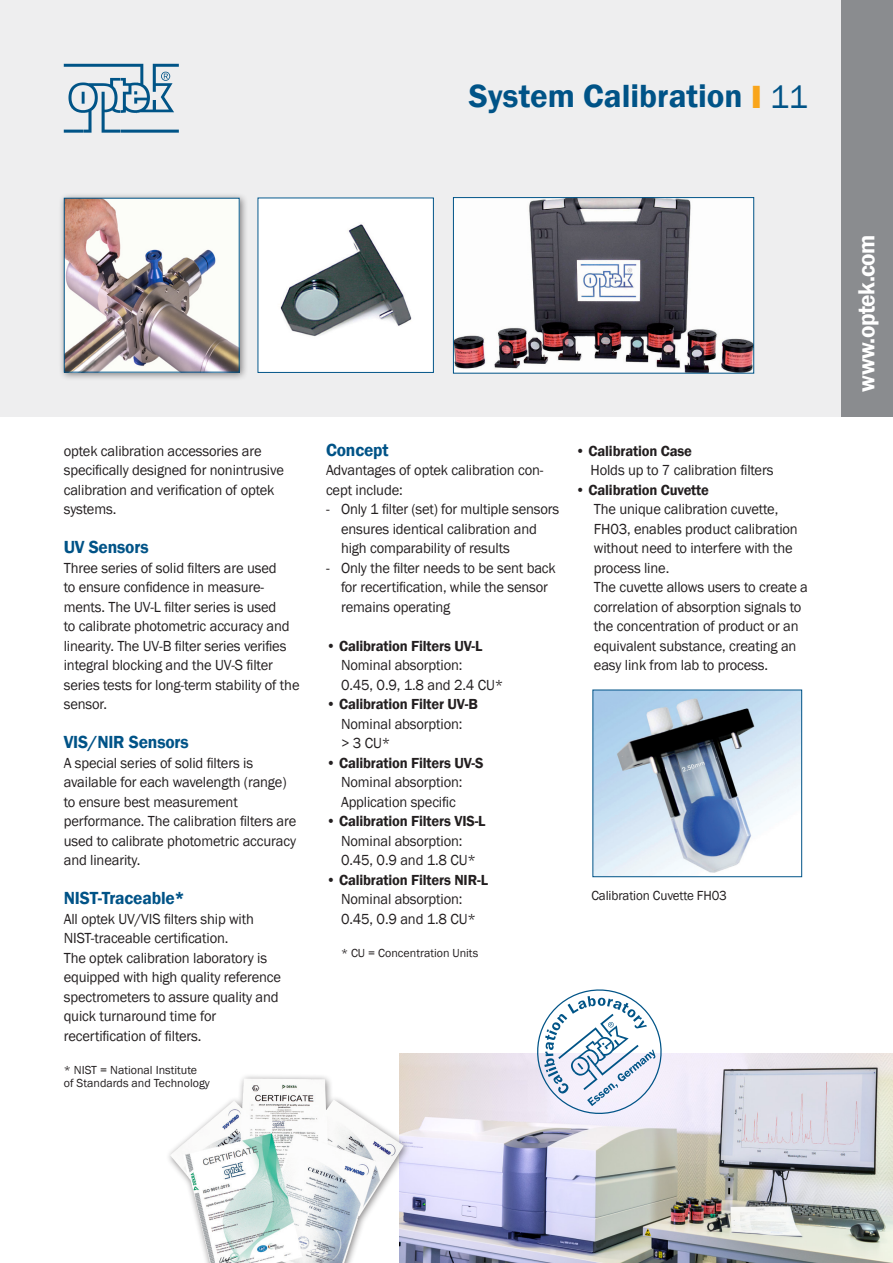
<style>
.page{position:relative;width:893px;height:1263px;background:#fff}
.page>*{position:absolute;margin:0;border:0;box-sizing:border-box;transform-origin:0 0}
.t1{font:600 33px "Franklin Gothic";color:#005387}
.t2{font:600 24px "Franklin Gothic";letter-spacing:-.025em;color:#fff}
.t3{font:600 18px "Franklin Gothic";letter-spacing:-.01em;color:#005387}
.t4{font:15px/19.5px "Franklin Gothic";letter-spacing:-.01em;color:#231f20}
.t5{font:600 15px "Franklin Gothic";letter-spacing:-.01em;color:#231f20}
.t6{font:13.5px "Franklin Gothic";letter-spacing:-.01em;color:#231f20}
.t7{font:12px "Franklin Gothic";color:#231f20}
.s1{font-weight:800;color:#f9a51b}
.s2{font-weight:400}
</style>
<div class="page">
<div style="left:0;top:0;width:893px;height:417px;background:#eeeeef"></div>
<svg style="left:64px;top:64px;width:115px;height:69px"></svg>
<img style="left:399px;top:1053px;width:494px;height:210px">
<img style="left:259px;top:199px;width:173px;height:172px">
<div style="left:257px;top:197px;width:177px;height:176px;border:1px solid #005387"></div>
<img style="left:455px;top:199px;width:297px;height:173px">
<div style="left:453px;top:197px;width:301px;height:177px;border:1px solid #005387"></div>
<div style="left:165px;top:1073px;width:247px;height:190px;background:#231f20;opacity:.55"></div>
<img style="left:185px;top:1081px;width:59px;height:61px">
<svg style="left:530px;top:989px;width:140px;height:134px"></svg>
<img style="left:594px;top:692px;width:206px;height:183px">
<div style="left:592px;top:690px;width:210px;height:187px;border:1px solid #005387"></div>
<div style="left:842px;top:0;width:51px;height:417px;background:#8a8c8f"></div>
<div style="left:58px;top:192px;width:190px;height:189px;background:#231f20;opacity:.55"></div>
<img style="left:66px;top:200px;width:172px;height:171px">
<p class="t1" style="left:469px;top:75px;width:340px">System Calibration <span class="s1">I</span> <span class="s2">11</span></p>
<p class="t4" style="left:64px;top:441px;width:222px">optek calibration accessories are specifically designed for nonintrusive calibration and verification of optek systems.</p>
<p class="t3" style="left:64px;top:536px;width:86px">UV Sensors</p>
<p class="t4" style="left:64px;top:558px;width:237px">Three series of solid filters are used<br>to ensure confidence in measure&shy;ments. The UV-L filter series is used<br>to calibrate photometric accuracy and linearity. The UV-B filter series verifies integral blocking and the UV-S filter series tests for long-term stability of the sensor.</p>
<p class="t3" style="left:64px;top:731px;width:127px">VIS/NIR Sensors</p>
<p class="t4" style="left:64px;top:753px;width:191px">A special series of solid filters is</p>
<p class="t4" style="left:64px;top:773px;width:224px">available for each wavelength (range) to ensure best measurement</p>
<p class="t4" style="left:64px;top:812px;width:234px;text-align:justify">performance. The calibration filters are used to calibrate photometric accuracy and linearity.</p>
<p class="t3" style="left:64px;top:887px;width:123px">NIST-Traceable*</p>
<p class="t4" style="left:64px;top:909px;width:192px">All optek UV/VIS filters ship with</p>
<p class="t4" style="left:64px;top:929px;width:166px">NIST-traceable certification.</p>
<p class="t4" style="left:64px;top:948px;width:219px">The optek calibration laboratory is equipped with high quality reference</p>
<p class="t4" style="left:64px;top:987px;width:216px">spectrometers to assure quality and quick turnaround time for</p>
<p class="t4" style="left:64px;top:1026px;width:139px">recertification of filters.</p>
<p class="t7" style="left:64px;top:1062px;width:135px">* NIST = National Institute</p>
<p class="t7" style="left:64px;top:1076px;width:148px">of Standards and Technology</p>
<p class="t3" style="left:326px;top:438px;width:64px">Concept</p>
<p class="t4" style="left:326px;top:461px;width:219px">Advantages of optek calibration con&shy;cept include:</p>
<p class="t4" style="left:341px;top:500px;width:220px;text-indent:-15px">- Only 1 filter (set) for multiple sensors ensures identical calibration and high comparability of results</p>
<p class="t4" style="left:341px;top:558px;width:216px;text-indent:-15px">- Only the filter needs to be sent back for recertification, while the sensor remains operating</p>
<p class="t5" style="left:326px;top:636px;width:158px"><span class="s2">•</span> Calibration Filters UV-L</p>
<p class="t4" style="left:341px;top:656px;width:123px">Nominal absorption:</p>
<p class="t4" style="left:341px;top:675px;width:164px">0.45, 0.9, 1.8 and 2.4 CU*</p>
<p class="t5" style="left:326px;top:695px;width:153px"><span class="s2">•</span> Calibration Filter UV-B</p>
<p class="t4" style="left:341px;top:714px;width:123px">Nominal absorption:</p>
<p class="t4" style="left:341px;top:734px;width:51px">&gt; 3 CU*</p>
<p class="t5" style="left:326px;top:753px;width:159px"><span class="s2">•</span> Calibration Filters UV-S</p>
<p class="t4" style="left:341px;top:773px;width:123px">Nominal absorption:</p>
<p class="t4" style="left:341px;top:792px;width:116px">Application specific</p>
<p class="t5" style="left:326px;top:812px;width:161px"><span class="s2">•</span> Calibration Filters VIS-L</p>
<p class="t4" style="left:341px;top:831px;width:123px">Nominal absorption:</p>
<p class="t4" style="left:341px;top:851px;width:136px">0.45, 0.9 and 1.8 CU*</p>
<p class="t5" style="left:326px;top:870px;width:164px"><span class="s2">•</span> Calibration Filters NIR-L</p>
<p class="t4" style="left:341px;top:890px;width:123px">Nominal absorption:</p>
<p class="t4" style="left:341px;top:909px;width:136px">0.45, 0.9 and 1.8 CU*</p>
<p class="t7" style="left:341px;top:945px;width:139px">* CU = Concentration Units</p>
<p class="t5" style="left:575px;top:441px;width:118px"><span class="s2">•</span> Calibration Case</p>
<p class="t4" style="left:590px;top:461px;width:185px">Holds up to 7 calibration filters</p>
<p class="t5" style="left:575px;top:480px;width:135px"><span class="s2">•</span> Calibration Cuvette</p>
<p class="t4" style="left:594px;top:500px;width:205px">The unique calibration cuvette,<br>FH03, enables product calibration without need to interfere with the process line.</p>
<p class="t4" style="left:594px;top:578px;width:216px">The cuvette allows users to create a correlation of absorption signals to the concentration of product or an equivalent substance, creating an easy link from lab to process.</p>
<p class="t6" style="left:591px;top:887px;width:137px">Calibration Cuvette FH03</p>
<p class="t2" style="left:852px;top:392px;width:159px;rotate:-90deg">www.optek.com</p>
</div>
